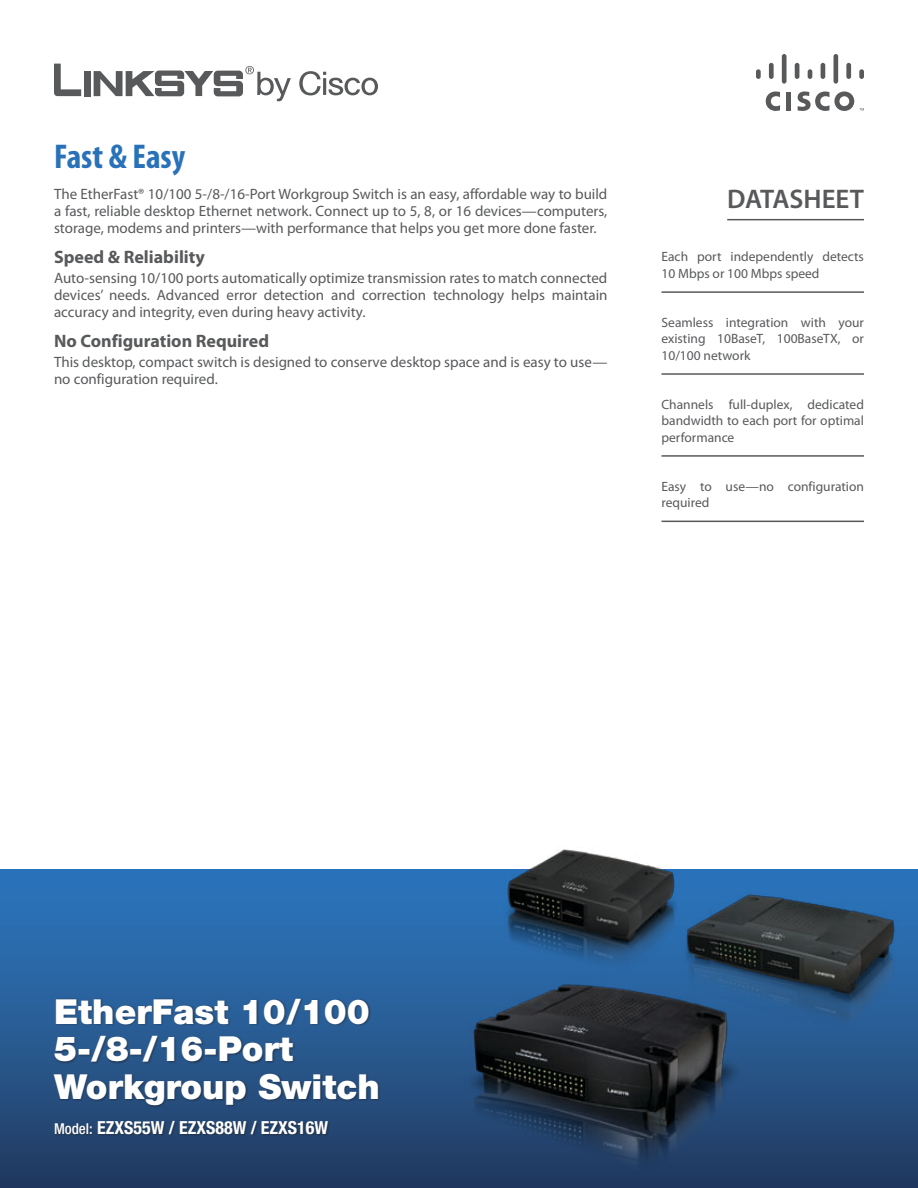
<style>
.page{position:relative;width:918px;height:1188px;background:#fff}
.page>*{position:absolute;margin:0;border:0;box-sizing:border-box;transform-origin:0 0}
.t1{font:900 34.5px/37.5px "Helvetica Neue";color:#fff}
.t2{font:700 condensed 34.5px "Myriad Pro";color:#2972b9}
.t3{font:600 27px "Myriad Pro";color:#58595b}
.t4{font:700 18px "Myriad Pro";color:#58595b}
.t5{font:700 condensed 18px "Helvetica Neue";color:#fff}
.t6{font:15px/17px "Myriad Pro";color:#58595b;text-align:justify}
.t7{font:13.5px/16.5px "Myriad Pro";color:#58595b}
.s1{font-weight:500;font-size:15px}
</style>
<div class="page">
<div style="left:0;top:869px;width:918px;height:319px;background:linear-gradient(to bottom,#2c79c2,#223c62)"></div>
<svg style="left:299px;top:71px;width:79px;height:24px"></svg>
<div style="left:84px;top:71px;width:7px;height:25px;background:#58595b"></div>
<svg style="left:54px;top:64px;width:27px;height:32px"></svg>
<svg style="left:94px;top:66px;width:197px;height:35px"></svg>
<hr style="left:787px;top:92px;width:4px;height:19px;background:#58595b">
<svg style="left:766px;top:91px;width:14px;height:20px"></svg>
<div style="left:756px;top:69px;width:5px;height:10px;background:#58595b;border-radius:2px"></div>
<div style="left:769px;top:63px;width:5px;height:16px;background:#58595b;border-radius:2px"></div>
<div style="left:782px;top:54px;width:5px;height:30px;background:#58595b;border-radius:2px"></div>
<hr style="left:795px;top:63px;width:4px;height:16px;background:#58595b;border-radius:2px">
<svg style="left:808px;top:69px;width:4px;height:10px"></svg>
<hr style="left:821px;top:63px;width:4px;height:16px;background:#58595b;border-radius:2px">
<div style="left:833px;top:54px;width:5px;height:30px;background:#58595b;border-radius:2px"></div>
<div style="left:846px;top:63px;width:5px;height:16px;background:#58595b;border-radius:2px"></div>
<div style="left:859px;top:69px;width:5px;height:10px;background:#58595b;border-radius:2px"></div>
<svg style="left:798px;top:91px;width:66px;height:20px"></svg>
<div style="left:53px;top:998px;width:328px;height:139px;background:#231f20;opacity:.5"></div>
<hr style="left:727px;top:219px;width:137px;height:1px;background:#58595b">
<hr style="left:662px;top:291px;width:202px;height:2px;background:#58595b">
<hr style="left:662px;top:373px;width:202px;height:2px;background:#58595b">
<hr style="left:662px;top:455px;width:202px;height:2px;background:#58595b">
<hr style="left:662px;top:521px;width:202px;height:1px;background:#58595b">
<img style="left:504px;top:849px;width:172px;height:128px">
<img style="left:459px;top:979px;width:288px;height:209px">
<img style="left:682px;top:892px;width:216px;height:139px">
<h1 class="t2" style="left:54px;top:135px;width:133px">Fast &amp; Easy</h1>
<p class="t6" style="left:54px;top:185px;width:555px">The EtherFast® 10/100 5-/8-/16-Port Workgroup Switch is an easy, affordable way to build a fast, reliable desktop Ethernet network. Connect up to 5, 8, or 16 devices—computers, storage, modems and printers—with performance that helps you get more done faster.</p>
<p class="t4" style="left:54px;top:246px;width:153px">Speed &amp; Reliability</p>
<p class="t6" style="left:54px;top:269px;width:555px">Auto-sensing 10/100 ports automatically optimize transmission rates to match connected devices’ needs. Advanced error detection and correction technology helps maintain accuracy and integrity, even during heavy activity.</p>
<p class="t4" style="left:54px;top:329px;width:217px">No Configuration Required</p>
<p class="t6" style="left:54px;top:353px;width:555px">This desktop, compact switch is designed to conserve desktop space and is easy to use— no configuration required.</p>
<h2 class="t3" style="left:727px;top:182px;width:138px">DATASHEET</h2>
<p class="t7" style="left:662px;top:248px;width:204px">Each port independently detects<br>10 Mbps or 100 Mbps speed</p>
<p class="t7" style="left:662px;top:314px;width:204px;text-align:justify">Seamless integration with your existing 10BaseT, 100BaseTX, or 10/100 network</p>
<p class="t7" style="left:662px;top:396px;width:204px;text-align:justify">Channels full-duplex, dedicated bandwidth to each port for optimal performance</p>
<p class="t7" style="left:662px;top:478px;width:204px">Easy to use—no configuration required</p>
<h1 class="t1" style="left:54px;top:993px;width:327px">EtherFast 10/100<br>5-/8-/16-Port<br>Workgroup Switch</h1>
<p class="t5" style="left:54px;top:1117px;width:276px"><span class="s1">Model:</span> EZXS55W / EZXS88W / EZXS16W</p>
</div>
